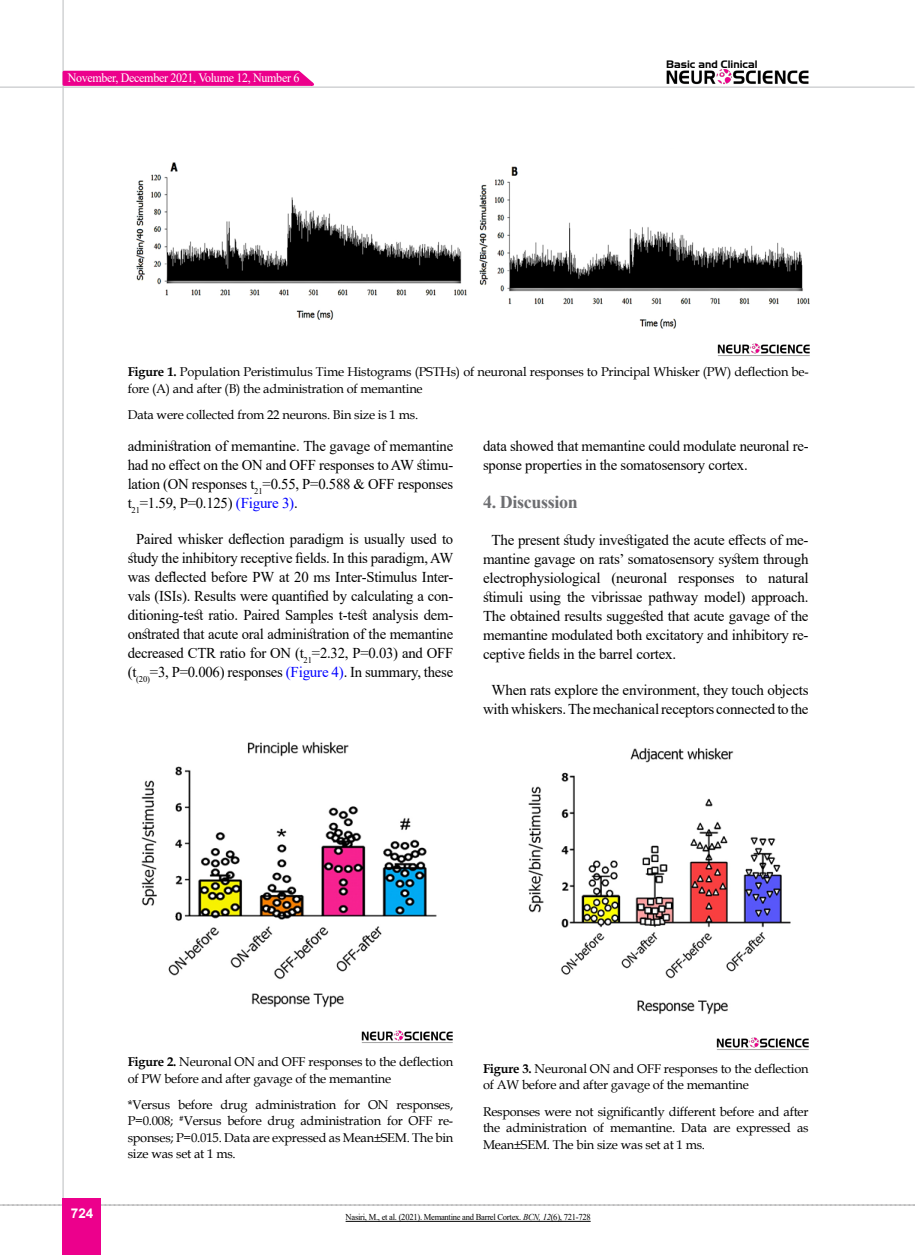
<style>
.page{position:relative;width:915px;height:1255px;background:#fff}
.page>*{position:absolute;margin:0;border:0;box-sizing:border-box;transform-origin:0 0}
.t1{font:700 18px "Times New Roman";letter-spacing:-.02em;color:#6d6e71}
.t2{font:15px/19px "Times New Roman";letter-spacing:-.015em;color:#000;text-align:justify}
.t3{font:700 13.5px "Arial";color:#fff}
.t4{font:12.75px/16.5px "Book Antiqua";letter-spacing:-.015em;color:#000}
.t5{font:12.75px "Times New Roman";letter-spacing:-.025em;color:#fff;scale:.94 1}
.t6{font:10.5px "Aero";color:#000}
.t7{font:9px "Times New Roman";letter-spacing:-.03em;color:#000;scale:.95 1}
.s1{font-weight:700}
.s2{color:#00f}
.s3{font-style:italic}
</style>
<div class="page">
<svg style="left:0;top:1204px;width:915px;height:1px"></svg>
<hr style="left:62px;top:0;width:2px;height:1254px;background:#c2c4c6">
<img style="left:666px;top:69px;width:142px;height:16px">
<div style="left:63px;top:1198px;width:38px;height:56px;background:#ec008c"></div>
<svg style="left:61px;top:69px;width:259px;height:18px;background:#ee32a1"></svg>
<hr style="left:0;top:87px;width:914px;height:1px;background:#c2c4c6">
<img style="left:136px;top:162px;width:673px;height:167px">
<img style="left:717px;top:343px;width:92px;height:13px">
<img style="left:141px;top:741px;width:296px;height:267px">
<img style="left:361px;top:1030px;width:92px;height:13px">
<img style="left:528px;top:748px;width:263px;height:267px">
<img style="left:716px;top:1037px;width:92px;height:13px">
<hr style="left:345px;top:1220px;width:245px;height:1px;background:#000">
<p class="t5" style="left:68px;top:69px;width:248px">November, December 2021, Volume 12, Number 6</p>
<p class="t6" style="left:666px;top:58px;width:93px">Basic and Clinical</p>
<p class="t4" style="left:128px;top:363px;width:682px"><span class="s1">Figure 1.</span> Population Peristimulus Time Histograms (PSTHs) of neuronal responses to Principal Whisker (PW) deflection be&shy;fore (A) and after (B) the administration of memantine</p>
<p class="t4" style="left:128px;top:406px;width:292px">Data were collected from 22 neurons. Bin size is 1 ms.</p>
<p class="t2" style="left:128px;top:435px;width:327px">administration of memantine. The gavage of memantine had no effect on the ON and OFF responses to AW stimu&shy;lation (ON responses t<sub>21</sub>=0.55, P=0.588 &amp; OFF responses t<sub>21</sub>=1.59, P=0.125) <span class="s2">(Figure 3)</span>.</p>
<p class="t2" style="left:128px;top:529px;width:327px;text-align:center">Paired whisker deflection paradigm is usually used to study the inhibitory receptive fields. In this paradigm, AW was deflected before PW at 20 ms Inter-Stimulus Inter&shy;vals (ISIs). Results were quantified by calculating a con&shy;ditioning-test ratio. Paired Samples t-test analysis dem&shy;onstrated that acute oral administration of the memantine decreased CTR ratio for ON (t<sub>21</sub>=2.32, P=0.03) and OFF (t<sub>(20)</sub>=3, P=0.006) responses <span class="s2">(Figure 4)</span>. In summary, these</p>
<p class="t2" style="left:483px;top:435px;width:327px">data showed that memantine could modulate neuronal re&shy;sponse properties in the somatosensory cortex.</p>
<p class="t1" style="left:483px;top:489px;width:96px">4. Discussion</p>
<p class="t2" style="left:483px;top:529px;width:327px;text-indent:9px">The present study investigated the acute effects of me&shy;mantine gavage on rats’ somatosensory system through electrophysiological (neuronal responses to natural stimuli using the vibrissae pathway model) approach.<br>The obtained results suggested that acute gavage of the memantine modulated both excitatory and inhibitory re&shy;ceptive fields in the barrel cortex.</p>
<p class="t2" style="left:483px;top:680px;width:327px;text-align:center">When rats explore the environment, they touch objects with whiskers. The mechanical receptors connected to the</p>
<p class="t3" style="left:71px;top:1203px;width:24px">724</p>
<p class="t4" style="left:128px;top:1053px;width:327px"><span class="s1">Figure 2.</span> Neuronal ON and OFF responses to the deflection of PW before and after gavage of the memantine</p>
<p class="t4" style="left:128px;top:1095px;width:327px;text-align:justify">*Versus before drug administration for ON responses, P=0.008; <sup>#</sup>Versus before drug administration for OFF re&shy;sponses; P=0.015. Data are expressed as Mean±SEM. The bin size was set at 1 ms.</p>
<p class="t4" style="left:483px;top:1059px;width:327px"><span class="s1">Figure 3.</span> Neuronal ON and OFF responses to the deflection of AW before and after gavage of the memantine</p>
<p class="t4" style="left:483px;top:1102px;width:327px;text-align:justify">Responses were not significantly different before and after the administration of memantine. Data are expressed as Mean±SEM. The bin size was set at 1 ms.</p>
<p class="t7" style="left:345px;top:1210px;width:259px">Nasiri, M., et al. (2021). Memantine and Barrel Cortex. <span class="s3">BCN, 12</span>(6), 721-728</p>
</div>
